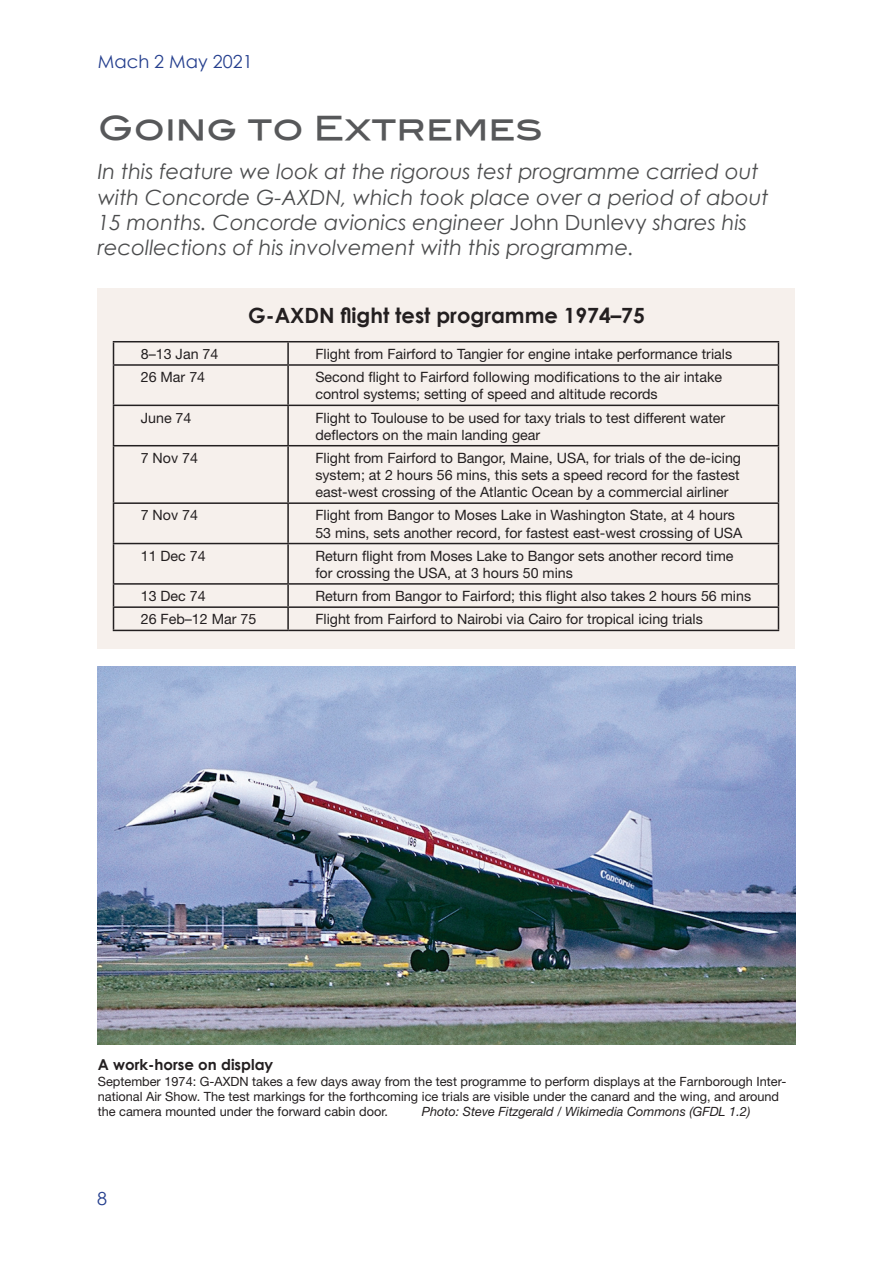
<style>
.page{position:relative;width:893px;height:1263px;background:#fff}
.page>*{position:absolute;margin:0;border:0;box-sizing:border-box;transform-origin:0 0}
.t1{font:33px "Blair Md ITCTT Medium";color:#57585a}
.t2{font:italic 21px/25.2px "Century Gothic";color:#4b4c4d}
.t3{font:700 21px "Century Gothic";color:#231f20}
.t4{font:18px "Century Gothic";color:#253f8e}
.t5{font:700 15px "Century Gothic";color:#231f20}
.t6{font:14.25px/17.1px "Helvetica Neue";color:#231f20}
.t7{font:12.75px/15.3px "Helvetica Neue";color:#231f20}
.t8{font:italic 12.75px "Helvetica Neue";color:#231f20}
.s1{font-style:normal}
</style>
<div class="page">
<div style="left:98px;top:288px;width:697px;height:360px;background:#f6f0ec"></div>
<img style="left:98px;top:666px;width:697px;height:378px">
<hr style="left:113px;top:341px;width:175px;height:1px;background:#231f20">
<svg style="left:113px;top:342px;width:1px;height:22px"></svg>
<hr style="left:288px;top:341px;width:491px;height:1px;background:#231f20">
<hr style="left:287px;top:342px;width:2px;height:22px;background:#231f20">
<svg style="left:778px;top:342px;width:1px;height:22px"></svg>
<hr style="left:113px;top:364px;width:175px;height:2px;background:#231f20">
<hr style="left:113px;top:366px;width:1px;height:39px;background:#231f20">
<hr style="left:288px;top:364px;width:491px;height:2px;background:#231f20">
<hr style="left:287px;top:366px;width:2px;height:39px;background:#231f20">
<hr style="left:778px;top:366px;width:1px;height:39px;background:#231f20">
<hr style="left:113px;top:405px;width:175px;height:1px;background:#231f20">
<hr style="left:113px;top:406px;width:1px;height:39px;background:#231f20">
<hr style="left:288px;top:405px;width:491px;height:1px;background:#231f20">
<hr style="left:287px;top:406px;width:2px;height:39px;background:#231f20">
<hr style="left:778px;top:406px;width:1px;height:39px;background:#231f20">
<hr style="left:113px;top:445px;width:175px;height:1px;background:#231f20">
<hr style="left:113px;top:446px;width:1px;height:56px;background:#231f20">
<hr style="left:288px;top:445px;width:491px;height:1px;background:#231f20">
<hr style="left:287px;top:446px;width:2px;height:56px;background:#231f20">
<hr style="left:778px;top:446px;width:1px;height:56px;background:#231f20">
<hr style="left:113px;top:502px;width:175px;height:2px;background:#231f20">
<hr style="left:113px;top:504px;width:1px;height:39px;background:#231f20">
<hr style="left:288px;top:502px;width:491px;height:2px;background:#231f20">
<hr style="left:287px;top:504px;width:2px;height:39px;background:#231f20">
<hr style="left:778px;top:504px;width:1px;height:39px;background:#231f20">
<hr style="left:113px;top:543px;width:175px;height:1px;background:#231f20">
<hr style="left:113px;top:544px;width:1px;height:39px;background:#231f20">
<hr style="left:288px;top:543px;width:491px;height:1px;background:#231f20">
<hr style="left:287px;top:544px;width:2px;height:39px;background:#231f20">
<hr style="left:778px;top:544px;width:1px;height:39px;background:#231f20">
<hr style="left:113px;top:583px;width:175px;height:2px;background:#231f20">
<hr style="left:288px;top:583px;width:491px;height:2px;background:#231f20">
<hr style="left:287px;top:585px;width:2px;height:21px;background:#231f20">
<hr style="left:113px;top:606px;width:175px;height:2px;background:#231f20">
<svg style="left:113px;top:585px;width:1px;height:45px"></svg>
<hr style="left:288px;top:606px;width:491px;height:2px;background:#231f20">
<hr style="left:287px;top:608px;width:2px;height:22px;background:#231f20">
<svg style="left:778px;top:585px;width:1px;height:45px"></svg>
<hr style="left:113px;top:630px;width:175px;height:1px;background:#231f20">
<hr style="left:288px;top:630px;width:491px;height:1px;background:#231f20">
<p class="t4" style="left:98px;top:50px;width:156px">Mach 2 May 2021</p>
<h1 class="t1" style="left:98px;top:101px;width:446px">Going to Extremes</h1>
<p class="t2" style="left:98px;top:159px;width:672px">In this feature we look at the rigorous test programme carried out with Concorde G-AXDN, which took place over a period of about 15 months. Concorde avionics engineer <span class="s1">John Dunlevy</span> shares his recollections of his involvement with this programme.</p>
<h2 class="t3" style="left:248px;top:302px;width:398px">G-AXDN flight test programme 1974–75</h2>
<p class="t6" style="left:141px;top:345px;width:79px">8–13 Jan 74</p>
<p class="t6" style="left:315px;top:345px;width:418px">Flight from Fairford to Tangier for engine intake performance trials</p>
<p class="t6" style="left:141px;top:368px;width:66px">26 Mar 74</p>
<p class="t6" style="left:315px;top:368px;width:408px">Second flight to Fairford following modifications to the air intake control systems; setting of speed and altitude records</p>
<p class="t6" style="left:141px;top:409px;width:52px">June 74</p>
<p class="t6" style="left:315px;top:409px;width:411px">Flight to Toulouse to be used for taxy trials to test different water deflectors on the main landing gear</p>
<p class="t6" style="left:141px;top:449px;width:59px">7 Nov 74</p>
<p class="t6" style="left:315px;top:449px;width:427px;text-align:justify">Flight from Fairford to Bangor, Maine, USA, for trials of the de-icing system; at 2 hours 56 mins, this sets a speed record for the fastest east-west crossing of the Atlantic Ocean by a commercial airliner</p>
<p class="t6" style="left:141px;top:507px;width:59px">7 Nov 74</p>
<p class="t6" style="left:315px;top:507px;width:429px">Flight from Bangor to Moses Lake in Washington State, at 4 hours<br>53 mins, sets another record, for fastest east-west crossing of USA</p>
<p class="t6" style="left:141px;top:547px;width:66px">11 Dec 74</p>
<p class="t6" style="left:315px;top:547px;width:420px">Return flight from Moses Lake to Bangor sets another record time for crossing the USA, at 3 hours 50 mins</p>
<p class="t6" style="left:141px;top:587px;width:66px">13 Dec 74</p>
<p class="t6" style="left:315px;top:587px;width:437px">Return from Bangor to Fairford; this flight also takes 2 hours 56 mins</p>
<p class="t6" style="left:141px;top:610px;width:117px">26 Feb–12 Mar 75</p>
<p class="t6" style="left:315px;top:610px;width:389px">Flight from Fairford to Nairobi via Cairo for tropical icing trials</p>
<p class="t5" style="left:98px;top:1055px;width:177px">A work-horse on display</p>
<p class="t7" style="left:98px;top:1073px;width:690px">September 1974: G-AXDN takes a few days away from the test programme to perform displays at the Farnborough Inter&shy;national Air Show. The test markings for the forthcoming ice trials are visible under the canard and the wing, and around the camera mounted under the forward cabin door.</p>
<p class="t8" style="left:422px;top:1104px;width:330px">Photo: Steve Fitzgerald / Wikimedia Commons (GFDL 1.2)</p>
<p class="t4" style="left:97px;top:1188px;width:11px">8</p>
</div>
